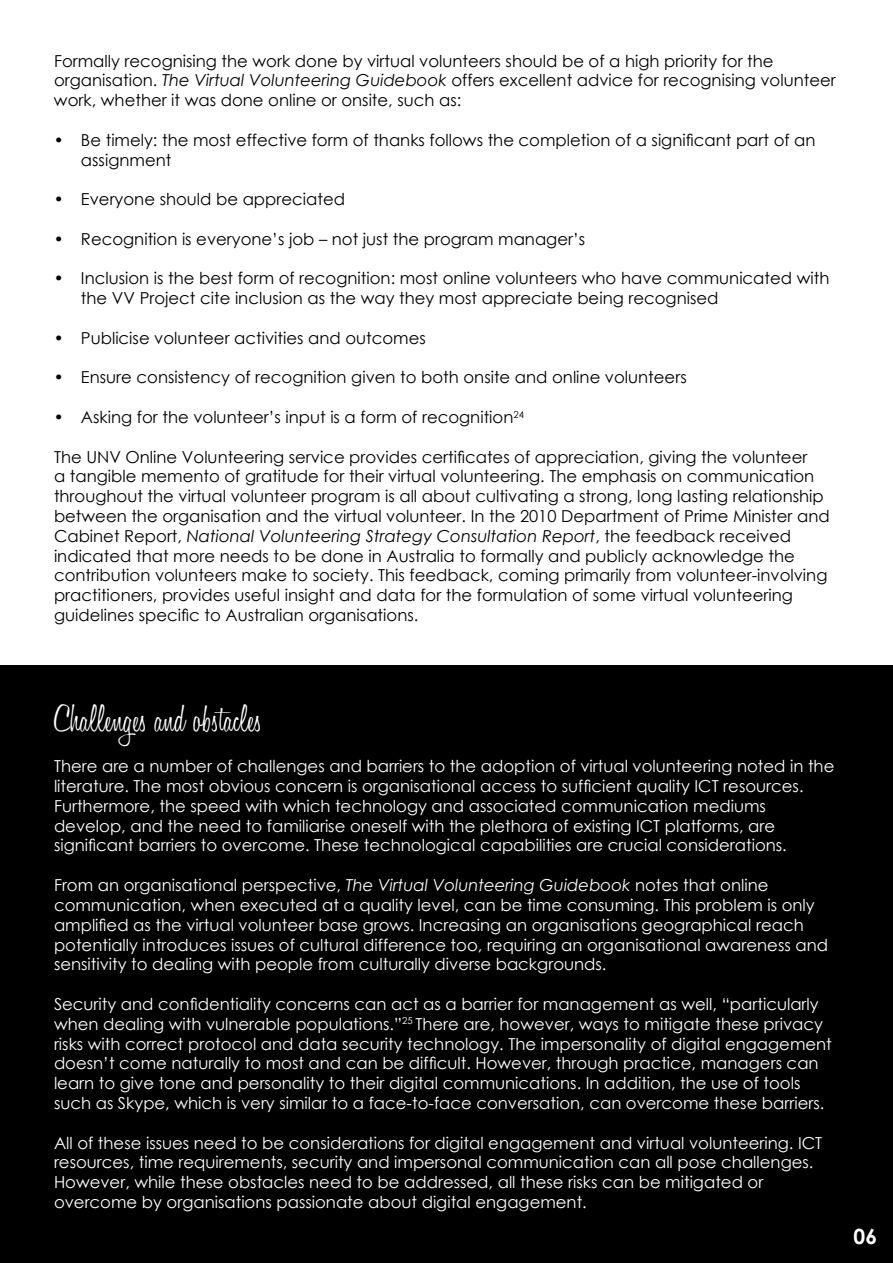
<style>
.page{position:relative;width:893px;height:1263px;background:#fff}
.page>*{position:absolute;margin:0;border:0;box-sizing:border-box;transform-origin:0 0}
.t1{font:300 39px "Honey Script";color:#fff}
.t2{font:700 21px "Century Gothic";color:#fff}
.t3{font:16.5px/19.8px "Century Gothic";color:#fff}
.t4{font:16.5px/19.8px "Century Gothic";color:#000}
.s1{font-style:italic}
</style>
<div class="page">
<div style="left:0;top:666px;width:893px;height:597px;background:#000"></div>
<p class="t4" style="left:54px;top:50px;width:783px">Formally recognising the work done by virtual volunteers should be of a high priority for the organisation. <span class="s1">The Virtual Volunteering Guidebook</span> offers excellent advice for recognising volunteer work, whether it was done online or onsite, such as:</p>
<p class="t4" style="left:54px;top:130px;width:763px">• Be timely: the most effective form of thanks follows the completion of a significant part of an</p>
<p class="t4" style="left:54px;top:149px;width:119px">• assignment</p>
<p class="t4" style="left:54px;top:189px;width:293px">• Everyone should be appreciated</p>
<p class="t4" style="left:54px;top:229px;width:533px">• Recognition is everyone’s job – not just the program manager’s</p>
<p class="t4" style="left:81px;top:268px;width:750px;text-indent:-27px">• Inclusion is the best form of recognition: most online volunteers who have communicated with the VV Project cite inclusion as the way they most appreciate being recognised</p>
<p class="t4" style="left:54px;top:328px;width:373px">• Publicise volunteer activities and outcomes</p>
<p class="t4" style="left:54px;top:367px;width:634px">• Ensure consistency of recognition given to both onsite and online volunteers</p>
<p class="t4" style="left:54px;top:407px;width:472px">• Asking for the volunteer’s input is a form of recognition<sup>24</sup></p>
<p class="t4" style="left:54px;top:446px;width:777px">The UNV Online Volunteering service provides certificates of appreciation, giving the volunteer<br>a tangible memento of gratitude for their virtual volunteering. The emphasis on communication throughout the virtual volunteer program is all about cultivating a strong, long lasting relationship between the organisation and the virtual volunteer. In the 2010 Department of Prime Minister and Cabinet Report, <span class="s1">National Volunteering Strategy Consultation Report</span>, the feedback received indicated that more needs to be done in Australia to formally and publicly acknowledge the contribution volunteers make to society. This feedback, coming primarily from volunteer-involving practitioners, provides useful insight and data for the formulation of some virtual volunteering guidelines specific to Australian organisations.</p>
<h1 class="t1" style="left:54px;top:695px;width:210px">Challenges and obstacles</h1>
<p class="t3" style="left:54px;top:756px;width:782px">There are a number of challenges and barriers to the adoption of virtual volunteering noted in the literature. The most obvious concern is organisational access to sufficient quality ICT resources.<br>Furthermore, the speed with which technology and associated communication mediums develop, and the need to familiarise oneself with the plethora of existing ICT platforms, are significant barriers to overcome. These technological capabilities are crucial considerations.</p>
<p class="t3" style="left:54px;top:875px;width:775px">From an organisational perspective, <span class="s1">The Virtual Volunteering Guidebook</span> notes that online communication, when executed at a quality level, can be time consuming. This problem is only amplified as the virtual volunteer base grows. Increasing an organisations geographical reach potentially introduces issues of cultural difference too, requiring an organisational awareness and sensitivity to dealing with people from culturally diverse backgrounds.</p>
<p class="t3" style="left:54px;top:994px;width:779px">Security and confidentiality concerns can act as a barrier for management as well, “particularly when dealing with vulnerable populations.”<sup>25</sup> There are, however, ways to mitigate these privacy risks with correct protocol and data security technology. The impersonality of digital engagement doesn’t come naturally to most and can be difficult. However, through practice, managers can learn to give tone and personality to their digital communications. In addition, the use of tools such as Skype, which is very similar to a face-to-face conversation, can overcome these barriers.</p>
<p class="t3" style="left:54px;top:1132px;width:770px">All of these issues need to be considerations for digital engagement and virtual volunteering. ICT resources, time requirements, security and impersonal communication can all pose challenges.<br>However, while these obstacles need to be addressed, all these risks can be mitigated or overcome by organisations passionate about digital engagement.</p>
<p class="t2" style="left:854px;top:1221px;width:25px">06</p>
</div>
